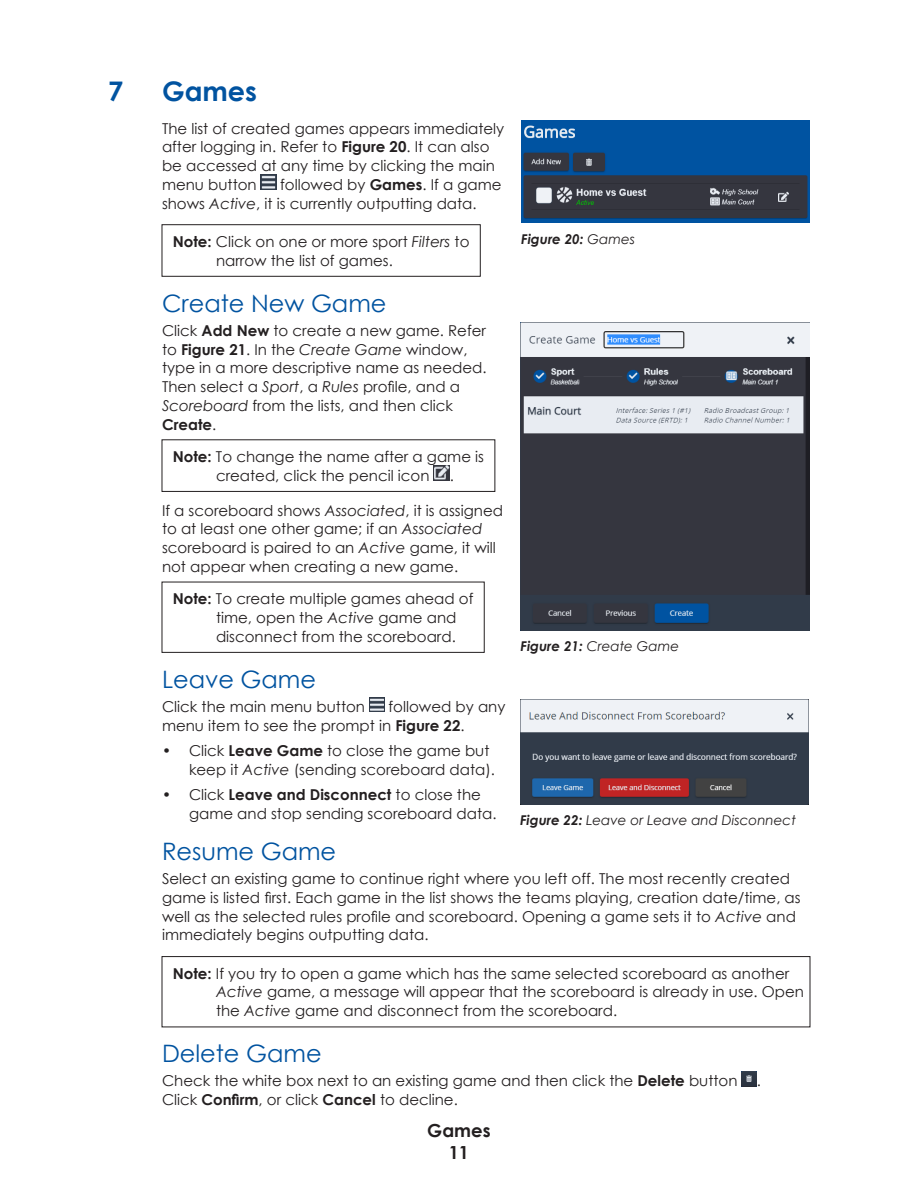
<style>
.page{position:relative;width:918px;height:1188px;background:#fff}
.page>*{position:absolute;margin:0;border:0;box-sizing:border-box;transform-origin:0 0}
.t1{font:700 27px "Century Gothic";color:#0153a0}
.Heading_2{font:24px "Century Gothic";color:#0153a0}
.t2{font:700 18px/22.5px "Century Gothic";color:#231f20;text-align:center}
.Intro_Text{font:15px/18.8px "Century Gothic";color:#231f20}
.Note_-_Text_Width{font:15px/18.8px "Century Gothic";color:#231f20}
.Note_-_Column_Width{font:15px/18.8px "Century Gothic";color:#231f20}
.Body_Text{font:15px/18.8px "Century Gothic";color:#231f20}
.t3{font:italic 13.5px "Century Gothic";color:#231f20}
.t4{font:italic 700 13.5px "Century Gothic";color:#231f20}
.s1{font-weight:700}
.s2{font-style:italic}
.s3{font-weight:400}
</style>
<div class="page">
<div style="left:162px;top:224px;width:319px;height:53px;border:1px solid #231f20"></div>
<div style="left:162px;top:439px;width:333px;height:53px;border:1px solid #231f20"></div>
<div style="left:162px;top:582px;width:323px;height:71px;border:1px solid #231f20"></div>
<div style="left:162px;top:956px;width:648px;height:71px;border:1px solid #231f20"></div>
<img style="left:261px;top:175px;width:15px;height:15px">
<img style="left:434px;top:466px;width:16px;height:15px">
<img style="left:369px;top:697px;width:15px;height:15px">
<img style="left:742px;top:1072px;width:15px;height:14px">
<img style="left:521px;top:120px;width:289px;height:102px">
<img style="left:521px;top:323px;width:289px;height:307px">
<img style="left:520px;top:699px;width:288px;height:105px">
<p class="t1" style="left:108px;top:71px;width:17px">7</p>
<p class="t1" style="left:162px;top:71px;width:97px">Games</p>
<p class="Intro_Text" style="left:162px;top:118px;width:344px">The list of created games appears immediately after logging in. Refer to <span class="s1">Figure 20</span>. It can also be accessed at any time by clicking the main menu button</p>
<p class="Intro_Text" style="left:162px;top:175px;width:341px;text-indent:118px">followed by <span class="s1">Games</span>. If a game shows <span class="s2">Active</span>, it is currently outputting data.</p>
<p class="Note_-_Text_Width" style="left:216px;top:232px;width:255px;text-indent:-43px"><span class="s1">Note:</span> Click on one or more sport <span class="s2">Filters</span> to narrow the list of games.</p>
<p class="Heading_2" style="left:162px;top:286px;width:226px">Create New Game</p>
<p class="Intro_Text" style="left:162px;top:321px;width:326px">Click <span class="s1">Add New</span> to create a new game. Refer to <span class="s1">Figure 21</span>. In the <span class="s2">Create Game</span> window, type in a more descriptive name as needed.<br>Then select a <span class="s2">Sport</span>, a <span class="s2">Rules</span> profile, and a <span class="s2">Scoreboard</span> from the lists, and then click <span class="s1">Create</span>.</p>
<p class="Note_-_Text_Width" style="left:216px;top:447px;width:270px;text-indent:-43px"><span class="s1">Note:</span> To change the name after a game is created, click the pencil icon</p>
<p class="t4" style="left:521px;top:229px;width:115px">Figure 20: <span class="s3">Games</span></p>
<p class="Note_-_Text_Width" style="left:450px;top:466px;width:6px">.</p>
<p class="Body_Text" style="left:162px;top:501px;width:343px">If a scoreboard shows <span class="s2">Associated</span>, it is assigned to at least one other game; if an <span class="s2">Associated </span>scoreboard is paired to an <span class="s2">Active</span> game, it will not appear when creating a new game.</p>
<p class="Note_-_Text_Width" style="left:216px;top:589px;width:259px;text-indent:-43px"><span class="s1">Note:</span> To create multiple games ahead of time, open the <span class="s2">Active</span> game and disconnect from the scoreboard.</p>
<p class="Heading_2" style="left:162px;top:662px;width:156px">Leave Game</p>
<p class="Intro_Text" style="left:162px;top:697px;width:205px">Click the main menu button</p>
<p class="t3" style="left:521px;top:637px;width:160px"><span class="s1">Figure 21:</span> Create Game</p>
<p class="Intro_Text" style="left:162px;top:697px;width:345px;text-indent:227px">followed by any menu item to see the prompt in <span class="s1">Figure 22</span>.</p>
<p class="Intro_Text" style="left:189px;top:741px;width:308px;text-indent:-27px">• Click <span class="s1">Leave Game</span> to close the game but keep it <span class="s2">Active</span> (sending scoreboard data).</p>
<p class="Intro_Text" style="left:189px;top:785px;width:309px;text-indent:-27px">• Click <span class="s1">Leave and Disconnect</span> to close the game and stop sending scoreboard data.</p>
<p class="Heading_2" style="left:162px;top:835px;width:176px">Resume Game</p>
<p class="Intro_Text" style="left:162px;top:869px;width:640px">Select an existing game to continue right where you left off. The most recently created game is listed first. Each game in the list shows the teams playing, creation date/time, as well as the selected rules profile and scoreboard. Opening a game sets it to <span class="s2">Active</span> and immediately begins outputting data.</p>
<p class="Note_-_Column_Width" style="left:216px;top:964px;width:590px;text-indent:-43px"><span class="s1">Note:</span> If you try to open a game which has the same selected scoreboard as another<br><span class="s2">Active</span> game, a message will appear that the scoreboard is already in use. Open the <span class="s2">Active</span> game and disconnect from the scoreboard.</p>
<p class="Heading_2" style="left:162px;top:1037px;width:161px">Delete Game</p>
<p class="Intro_Text" style="left:162px;top:1071px;width:577px">Check the white box next to an existing game and then click the <span class="s1">Delete</span> button</p>
<p class="Intro_Text" style="left:757px;top:1071px;width:6px">.</p>
<p class="Intro_Text" style="left:162px;top:1090px;width:297px">Click <span class="s1">Confirm</span>, or click <span class="s1">Cancel</span> to decline.</p>
<p class="t3" style="left:520px;top:811px;width:277px"><span class="s1">Figure 22:</span> Leave or Leave and Disconnect</p>
<p class="t2" style="left:427px;top:1118px;width:65px">Games<br>11</p>
</div>
